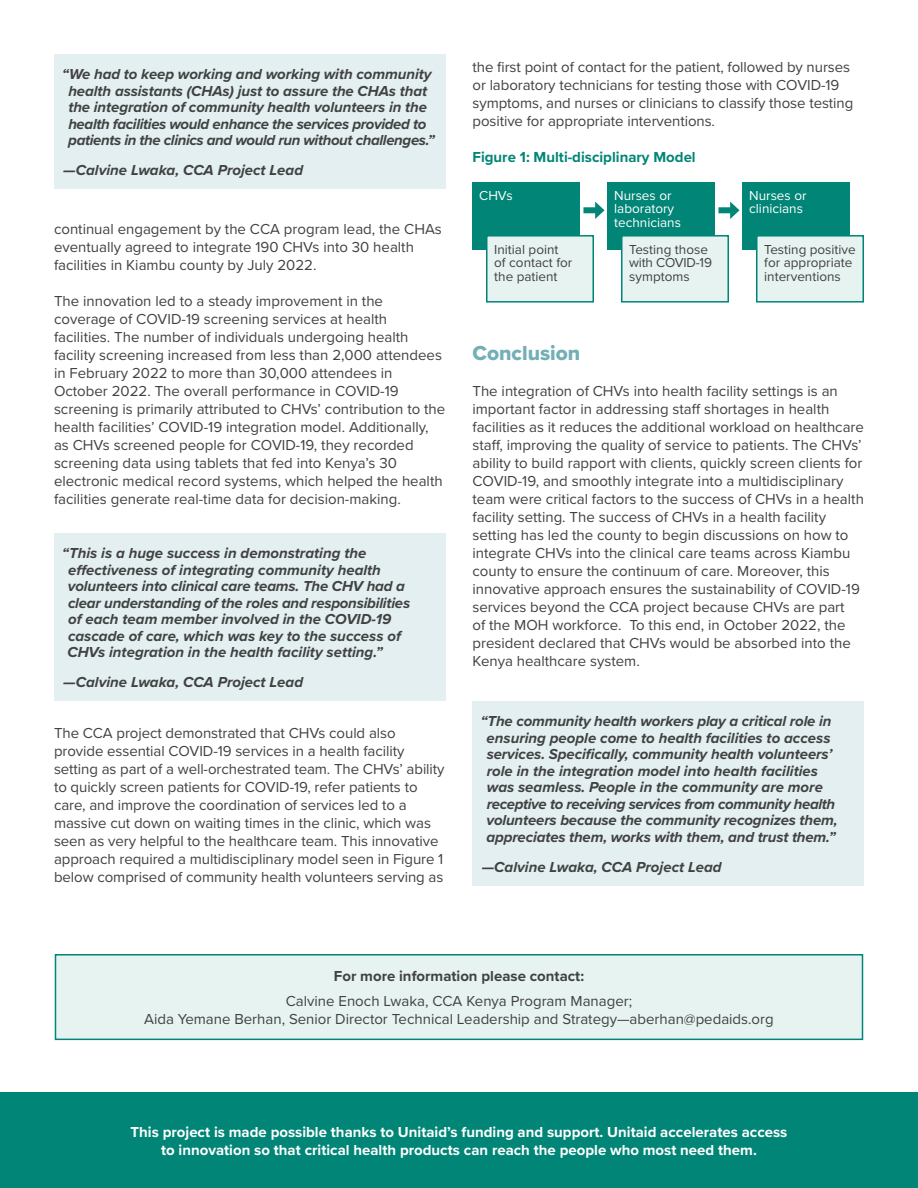
<style>
.page{position:relative;width:918px;height:1188px;background:#fff}
.page>*{position:absolute;margin:0;border:0;box-sizing:border-box;transform-origin:0 0}
.Subhead-2{font:21px "Proxima Nova Extrabld";color:#73afb6}
.Body_copy{font:15px/18px "Proxima Nova";color:#414142}
.t1{font:italic 700 15px/16.5px "Proxima Nova";letter-spacing:-.005em;color:#414142}
.t2{font:700 15px/18px "Proxima Nova";color:#fff;text-align:center}
.Body_copy-2{font:700 15px "Proxima Nova";color:#414142}
.Body_copy-3{font:700 15px "Proxima Nova";color:#008576}
.Body_copy-4{font:13.5px/13.5px "Proxima Nova";color:#414142}
.Body_copy-5{font:13.5px/13.5px "Proxima Nova";color:#fff}
</style>
<div class="page">
<div style="left:0;top:1092px;width:918px;height:96px;background:#008576"></div>
<div style="left:56px;top:955px;width:806px;height:84px;background:#e6f3f1"></div>
<div style="left:55px;top:954px;width:808px;height:86px;border:2px solid #008576"></div>
<div style="left:54px;top:533px;width:392px;height:168px;background:#e3eff0"></div>
<div style="left:472px;top:701px;width:392px;height:184px;background:#e3eff0"></div>
<div style="left:54px;top:54px;width:392px;height:135px;background:#e3eff0"></div>
<div style="left:472px;top:182px;width:108px;height:68px;background:#008576"></div>
<div style="left:487px;top:236px;width:106px;height:66px;background:#e6f3f1"></div>
<div style="left:486px;top:235px;width:108px;height:68px;border:2px solid #008576"></div>
<div style="left:608px;top:182px;width:108px;height:68px;background:#008576"></div>
<div style="left:622px;top:236px;width:106px;height:66px;background:#e6f3f1"></div>
<div style="left:621px;top:235px;width:108px;height:68px;border:2px solid #008576"></div>
<div style="left:742px;top:182px;width:108px;height:68px;background:#008576"></div>
<div style="left:757px;top:236px;width:106px;height:66px;background:#e6f3f1"></div>
<div style="left:756px;top:235px;width:108px;height:68px;border:2px solid #008576"></div>
<div style="left:583px;top:207px;width:15px;height:6px;background:#008576"></div>
<svg style="left:595px;top:202px;width:10px;height:17px"></svg>
<div style="left:718px;top:207px;width:15px;height:6px;background:#008576"></div>
<svg style="left:730px;top:202px;width:10px;height:17px"></svg>
<p class="t1" style="left:62px;top:66px;width:374px;text-align:center">“We had to keep working and working with community health assistants (CHAs) just to assure the CHAs that the integration of community health volunteers in the health facilities would enhance the services provided to patients in the clinics and would run without challenges.”</p>
<p class="t1" style="left:63px;top:162px;width:241px">—Calvine Lwaka, CCA Project Lead</p>
<p class="Body_copy" style="left:54px;top:219px;width:389px">continual engagement by the CCA program lead, the CHAs eventually agreed to integrate 190 CHVs into 30 health facilities in Kiambu county by July 2022.</p>
<p class="Body_copy" style="left:54px;top:291px;width:393px">The innovation led to a steady improvement in the coverage of COVID-19 screening services at health facilities. The number of individuals undergoing health facility screening increased from less than 2,000 attendees in February 2022 to more than 30,000 attendees in October 2022. The overall performance in COVID-19 screening is primarily attributed to CHVs’ contribution to the health facilities’ COVID-19 integration model. Additionally, as CHVs screened people for COVID-19, they recorded screening data using tablets that fed into Kenya’s 30 electronic medical record systems, which helped the health facilities generate real-time data for decision-making.</p>
<p class="t1" style="left:67px;top:545px;width:344px;text-indent:-5px">“This is a huge success in demonstrating the effectiveness of integrating community health volunteers into clinical care teams. The CHV had a clear understanding of the roles and responsibilities of each team member involved in the COVID-19 cascade of care, which was key to the success of CHVs integration in the health facility setting.”</p>
<p class="t1" style="left:63px;top:674px;width:241px">—Calvine Lwaka, CCA Project Lead</p>
<p class="Body_copy" style="left:54px;top:723px;width:392px">The CCA project demonstrated that CHVs could also provide essential COVID-19 services in a health facility setting as part of a well-orchestrated team. The CHVs’ ability to quickly screen patients for COVID-19, refer patients to care, and improve the coordination of services led to a massive cut down on waiting times in the clinic, which was seen as very helpful to the healthcare team. This innovative approach required a multidisciplinary model seen in Figure 1 below comprised of community health volunteers serving as</p>
<p class="Body_copy" style="left:472px;top:57px;width:382px">the first point of contact for the patient, followed by nurses or laboratory technicians for testing those with COVID-19 symptoms, and nurses or clinicians to classify those testing positive for appropriate interventions.</p>
<p class="Body_copy-3" style="left:472px;top:146px;width:225px">Figure 1: Multi-disciplinary Model</p>
<p class="Body_copy-5" style="left:479px;top:188px;width:35px">CHVs</p>
<p class="Body_copy-4" style="left:494px;top:242px;width:80px">Initial point of contact for the patient</p>
<p class="Body_copy-5" style="left:614px;top:188px;width:68px">Nurses or laboratory technicians</p>
<p class="Body_copy-4" style="left:629px;top:242px;width:84px">Testing those with COVID-19 symptoms</p>
<p class="Body_copy-5" style="left:749px;top:188px;width:59px">Nurses or clinicians</p>
<p class="Body_copy-4" style="left:764px;top:242px;width:93px">Testing positive for appropriate interventions</p>
<p class="Subhead-2" style="left:472px;top:337px;width:109px">Conclusion</p>
<p class="Body_copy" style="left:472px;top:381px;width:393px">The integration of CHVs into health facility settings is an important factor in addressing staff shortages in health facilities as it reduces the additional workload on healthcare staff, improving the quality of service to patients. The CHVs’ ability to build rapport with clients, quickly screen clients for COVID-19, and smoothly integrate into a multidisciplinary team were critical factors to the success of CHVs in a health facility setting. The success of CHVs in a health facility setting has led the county to begin discussions on how to integrate CHVs into the clinical care teams across Kiambu county to ensure the continuum of care. Moreover, this innovative approach ensures the sustainability of COVID-19 services beyond the CCA project because CHVs are part<br>of the MOH workforce. To this end, in October 2022, the president declared that CHVs would be absorbed into the Kenya healthcare system.</p>
<p class="t1" style="left:486px;top:713px;width:353px;text-indent:-6px">“The community health workers play a critical role in ensuring people come to health facilities to access services. Specifically, community health volunteers’ role in the integration model into health facilities was seamless. People in the community are more receptive to receiving services from community health volunteers because the community recognizes them, appreciates them, works with them, and trust them.”</p>
<p class="t1" style="left:482px;top:858px;width:241px">—Calvine Lwaka, CCA Project Lead</p>
<p class="Body_copy-2" style="left:334px;top:965px;width:252px">For more information please contact:</p>
<p class="Body_copy" style="left:286px;top:991px;width:348px">Calvine Enoch Lwaka, CCA Kenya Program Manager;</p>
<p class="Body_copy" style="left:144px;top:1009px;width:631px">Aida Yemane Berhan, Senior Director Technical Leadership and Strategy—aberhan@pedaids.org</p>
<p class="t2" style="left:131px;top:1123px;width:658px">This project is made possible thanks to Unitaid’s funding and support. Unitaid accelerates access to innovation so that critical health products can reach the people who most need them.</p>
</div>
